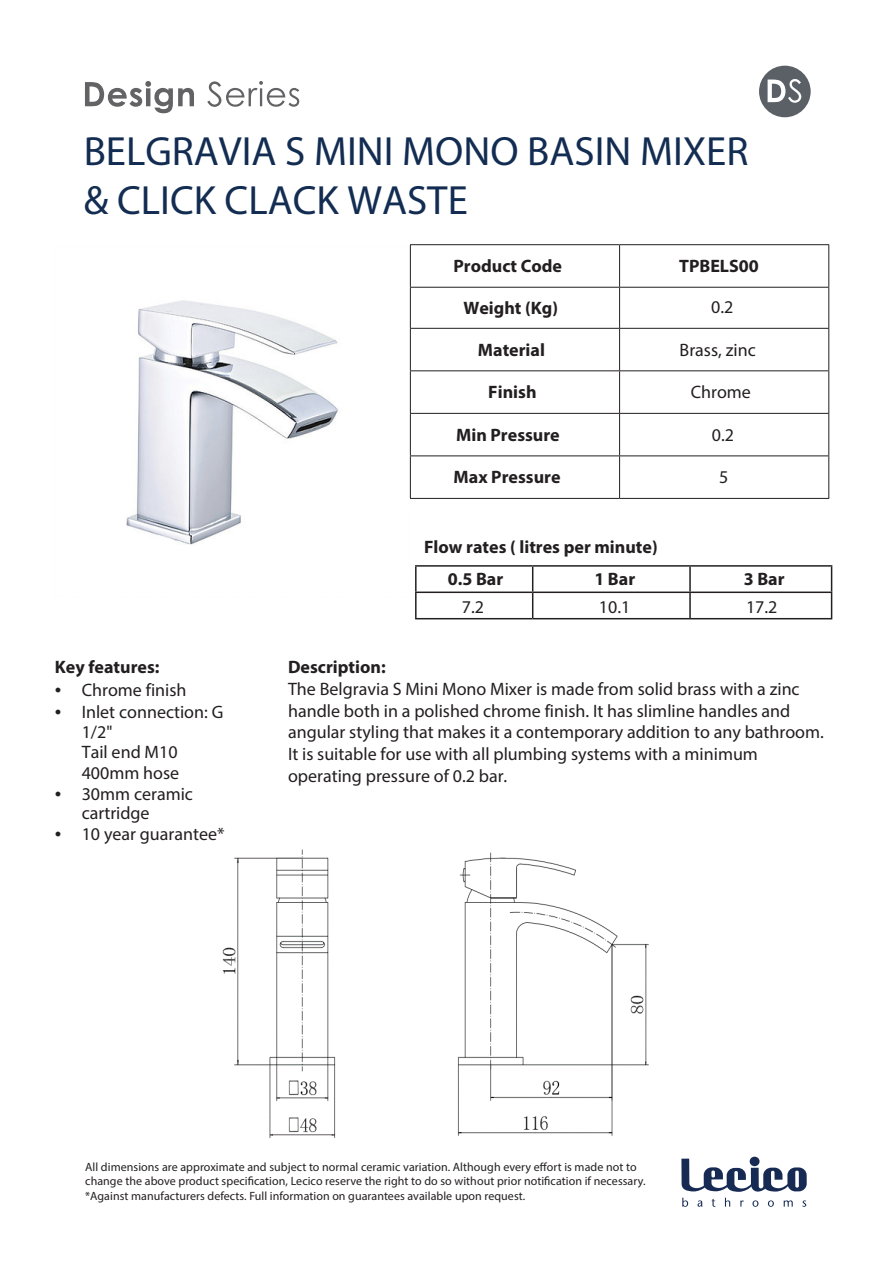
<style>
.page{position:relative;width:893px;height:1263px;background:#fff}
.page>*{position:absolute;margin:0;border:0;box-sizing:border-box;transform-origin:0 0}
.t1{font:40.95px/49.2px "Myriad Pro";color:#132d52}
.t2{font:18px/21.6px "Myriad Pro";color:#231f20}
.t3{font:700 18px "Myriad Pro";color:#231f20}
.t4{font:12px/14.4px "Myriad Pro";letter-spacing:.005em;color:#231f20}
.s1{font-family:"ARS Maquette Pro"}
</style>
<div class="page">
<img style="left:126px;top:247px;width:284px;height:298px">
<hr style="left:410px;top:288px;width:1px;height:40px;background:#231f20">
<hr style="left:619px;top:288px;width:1px;height:40px;background:#231f20">
<hr style="left:828px;top:288px;width:1px;height:40px;background:#231f20">
<hr style="left:410px;top:328px;width:210px;height:1px;background:#231f20">
<hr style="left:410px;top:329px;width:1px;height:41px;background:#231f20">
<hr style="left:620px;top:328px;width:209px;height:1px;background:#231f20">
<hr style="left:619px;top:329px;width:1px;height:41px;background:#231f20">
<hr style="left:828px;top:329px;width:1px;height:41px;background:#231f20">
<hr style="left:410px;top:370px;width:210px;height:1px;background:#231f20">
<hr style="left:410px;top:371px;width:1px;height:42px;background:#231f20">
<hr style="left:620px;top:370px;width:209px;height:1px;background:#231f20">
<hr style="left:619px;top:371px;width:1px;height:42px;background:#231f20">
<hr style="left:828px;top:371px;width:1px;height:42px;background:#231f20">
<hr style="left:410px;top:413px;width:210px;height:1px;background:#231f20">
<hr style="left:410px;top:414px;width:1px;height:41px;background:#231f20">
<hr style="left:620px;top:413px;width:209px;height:1px;background:#231f20">
<hr style="left:619px;top:414px;width:1px;height:41px;background:#231f20">
<hr style="left:828px;top:414px;width:1px;height:41px;background:#231f20">
<hr style="left:410px;top:455px;width:210px;height:1px;background:#231f20">
<hr style="left:410px;top:456px;width:1px;height:42px;background:#231f20">
<hr style="left:620px;top:455px;width:209px;height:1px;background:#231f20">
<hr style="left:619px;top:456px;width:1px;height:42px;background:#231f20">
<hr style="left:828px;top:456px;width:1px;height:42px;background:#231f20">
<hr style="left:410px;top:498px;width:210px;height:1px;background:#231f20">
<hr style="left:620px;top:498px;width:209px;height:1px;background:#231f20">
<hr style="left:410px;top:244px;width:210px;height:1px;background:#231f20">
<hr style="left:410px;top:245px;width:1px;height:42px;background:#231f20">
<hr style="left:620px;top:244px;width:209px;height:1px;background:#231f20">
<hr style="left:619px;top:245px;width:1px;height:42px;background:#231f20">
<hr style="left:828px;top:245px;width:1px;height:42px;background:#231f20">
<hr style="left:410px;top:287px;width:210px;height:1px;background:#231f20">
<hr style="left:620px;top:287px;width:209px;height:1px;background:#231f20">
<svg style="left:85px;top:81px;width:109px;height:32px"></svg>
<svg style="left:207px;top:81px;width:92px;height:26px"></svg>
<div style="left:759px;top:66px;width:52px;height:51px;background:#5b5f66;border-radius:50%"></div>
<svg style="left:768px;top:79px;width:33px;height:24px"></svg>
<hr style="left:415px;top:565px;width:118px;height:2px;background:#231f20">
<hr style="left:415px;top:567px;width:2px;height:24px;background:#231f20">
<hr style="left:533px;top:565px;width:157px;height:2px;background:#231f20">
<hr style="left:690px;top:565px;width:142px;height:2px;background:#231f20">
<hr style="left:689px;top:567px;width:2px;height:24px;background:#231f20">
<hr style="left:415px;top:591px;width:118px;height:2px;background:#231f20">
<hr style="left:415px;top:593px;width:2px;height:25px;background:#231f20">
<hr style="left:533px;top:591px;width:157px;height:2px;background:#231f20">
<svg style="left:532px;top:567px;width:1px;height:51px"></svg>
<hr style="left:690px;top:591px;width:142px;height:2px;background:#231f20">
<hr style="left:689px;top:593px;width:2px;height:25px;background:#231f20">
<svg style="left:831px;top:567px;width:1px;height:51px"></svg>
<hr style="left:415px;top:618px;width:118px;height:1px;background:#231f20">
<hr style="left:533px;top:618px;width:157px;height:1px;background:#231f20">
<hr style="left:690px;top:618px;width:142px;height:1px;background:#231f20">
<svg style="left:681px;top:1158px;width:126px;height:49px"></svg>
<img style="left:222px;top:849px;width:427px;height:289px">
<h1 class="t1" style="left:84px;top:126px;width:666px">BELGRAVIA S MINI MONO BASIN MIXER &amp; CLICK CLACK WASTE</h1>
<p class="t3" style="left:453px;top:254px;width:110px">Product Code</p>
<p class="t3" style="left:679px;top:254px;width:81px">TPBELS00</p>
<p class="t3" style="left:463px;top:296px;width:96px">Weight (Kg)</p>
<p class="t2" style="left:711px;top:296px;width:24px">0.2</p>
<p class="t3" style="left:478px;top:338px;width:69px">Material</p>
<p class="t2" style="left:680px;top:339px;width:78px">Brass, zinc</p>
<p class="t3" style="left:488px;top:381px;width:50px">Finish</p>
<p class="t2" style="left:691px;top:381px;width:62px">Chrome</p>
<p class="t3" style="left:456px;top:423px;width:105px">Min Pressure</p>
<p class="t2" style="left:712px;top:424px;width:24px">0.2</p>
<p class="t3" style="left:454px;top:466px;width:108px">Max Pressure</p>
<p class="t2" style="left:719px;top:465px;width:11px">5</p>
<p class="t3" style="left:424px;top:535px;width:235px">Flow rates ( litres per minute)</p>
<p class="t3" style="left:55px;top:655px;width:106px">Key features:</p>
<p class="t2" style="left:55px;top:679px;width:133px"><span class="s1">•</span> Chrome finish</p>
<p class="t2" style="left:82px;top:701px;width:143px;line-height:20.4px;text-indent:-27px"><span class="s1">•</span> Inlet connection: G<br>1/2"<br>Tail end M10<br>400mm hose</p>
<p class="t2" style="left:82px;top:784px;width:113px;line-height:19.4px;text-indent:-27px"><span class="s1">•</span> 30mm ceramic cartridge</p>
<p class="t2" style="left:55px;top:823px;width:171px"><span class="s1">•</span> 10 year guarantee*</p>
<p class="t3" style="left:448px;top:568px;width:57px">0.5 Bar</p>
<p class="t3" style="left:594px;top:568px;width:42px">1 Bar</p>
<p class="t3" style="left:744px;top:568px;width:42px">3 Bar</p>
<p class="t2" style="left:462px;top:596px;width:24px">7.2</p>
<p class="t2" style="left:599px;top:595px;width:33px">10.1</p>
<p class="t2" style="left:746px;top:595px;width:33px">17.2</p>
<p class="t3" style="left:288px;top:656px;width:99px">Description:</p>
<p class="t2" style="left:288px;top:678px;width:537px">The Belgravia S Mini Mono Mixer is made from solid brass with a zinc handle both in a polished chrome finish. It has slimline handles and angular styling that makes it a contemporary addition to any bathroom.<br>It is suitable for use with all plumbing systems with a minimum operating pressure of 0.2 bar.</p>
<p class="t4" style="left:85px;top:1159px;width:562px">All dimensions are approximate and subject to normal ceramic variation. Although every effort is made not to change the above product specification, Lecico reserve the right to do so without prior notification if necessary. *Against manufacturers defects. Full information on guarantees available upon request.</p>
</div>
